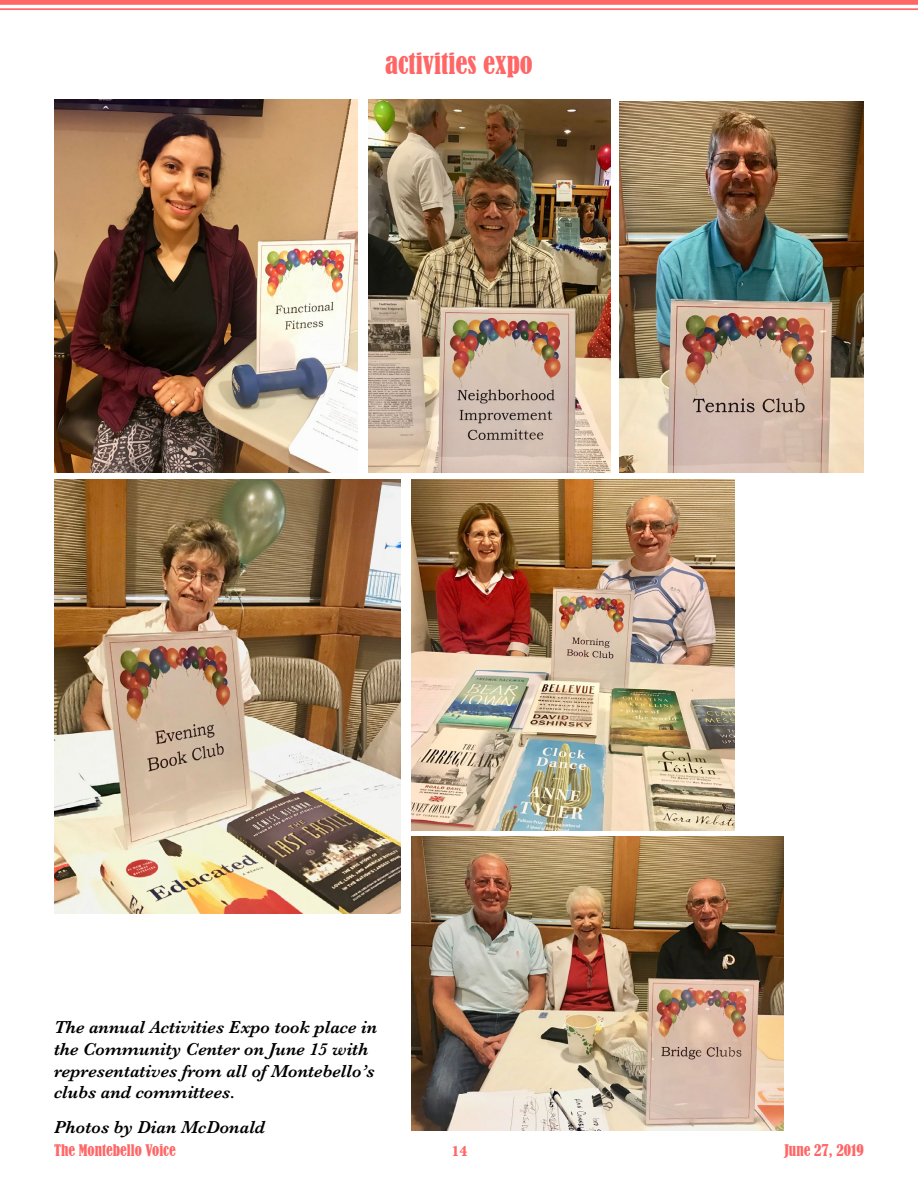
<style>
.page{position:relative;width:918px;height:1188px;background:#fff}
.page>*{position:absolute;margin:0;border:0;box-sizing:border-box;transform-origin:0 0}
.t1{font:condensed 27px "Bernard";color:#f66}
.t2{font:italic 600 18px/21.6px "Baskerville";color:#000}
.t3{font:condensed 15px "Bernard";color:#f66}
.t4{font:700 15px "Baskerville";color:#f66}
</style>
<div class="page">
<div style="left:0;top:0;width:918px;height:5px;background:#f66"></div>
<hr style="left:0;top:8px;width:918px;height:2px;background:#f66">
<img style="left:411px;top:479px;width:324px;height:351px">
<img style="left:54px;top:479px;width:346px;height:434px">
<img style="left:368px;top:99px;width:242px;height:373px">
<img style="left:54px;top:99px;width:303px;height:373px">
<img style="left:411px;top:837px;width:373px;height:294px">
<img style="left:620px;top:101px;width:244px;height:371px">
<h1 class="t1" style="left:385px;top:48px;width:149px">activities expo</h1>
<p class="t2" style="left:54px;top:1017px;width:325px">The annual Activities Expo took place in the Community Center on June 15 with representatives from all of Montebello’s clubs and committees.</p>
<p class="t2" style="left:54px;top:1116px;width:213px">Photos by Dian McDonald</p>
<p class="t3" style="left:54px;top:1141px;width:123px">The Montebello Voice</p>
<p class="t4" style="left:452px;top:1140px;width:18px">14</p>
<p class="t3" style="left:784px;top:1141px;width:81px">June 27, 2019</p>
</div>
